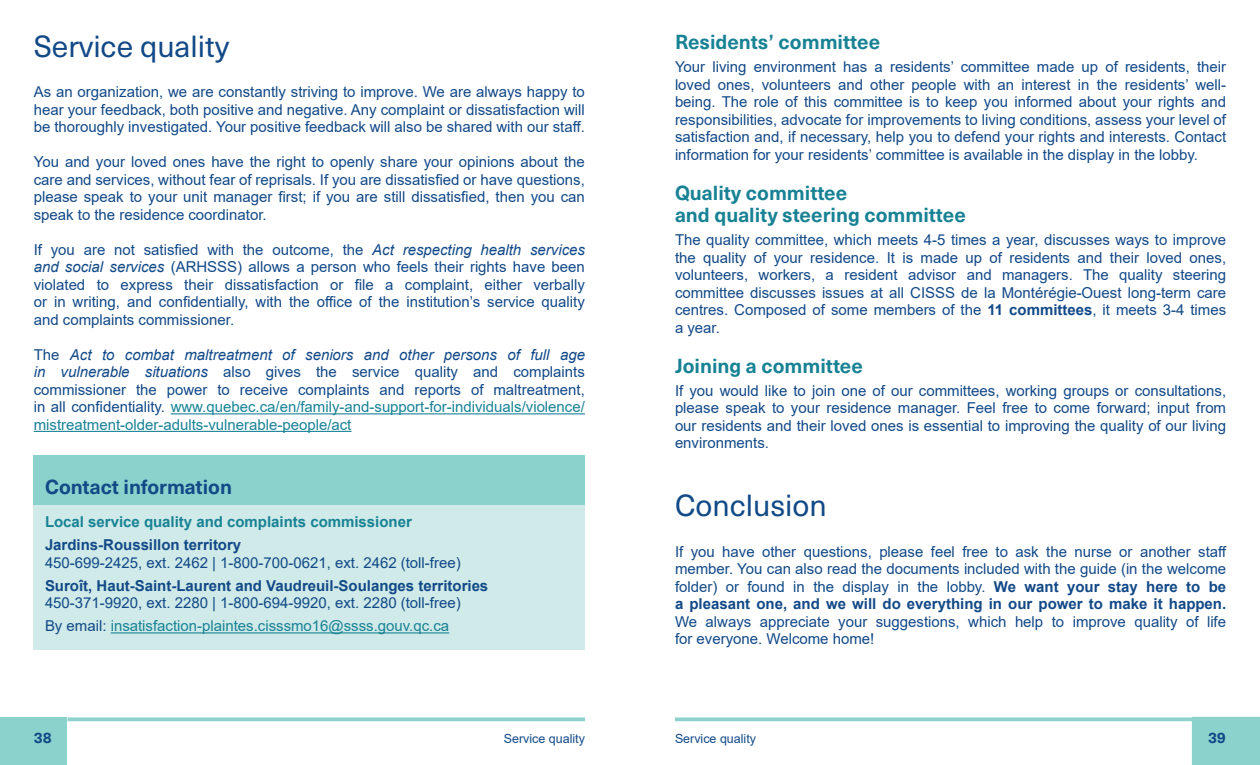
<style>
.page{position:relative;width:1260px;height:765px;background:#fff}
.page>*{position:absolute;margin:0;border:0;box-sizing:border-box;transform-origin:0 0}
.t1{font:30px "Neue Haas Unica W1 G";color:#124987}
.t2{font:700 20px/22.5px "Neue Haas Unica W1 G";color:#188295}
.t3{font:700 20px "Neue Haas Unica W1 G";color:#124987}
.t4{font:15px/17.5px "Arial";color:#124987;text-align:justify}
.t5{font:700 15px "Arial";color:#124987}
.t6{font:700 15px "Arial";color:#188295}
.t7{font:700 15px "Neue Haas Unica W1 G";color:#124987}
.t8{font:12.5px "Arial";color:#124987}
.s1{font-style:italic}
.s2{color:#188295}
.s3{font-weight:700}
</style>
<div class="page">
<div style="left:0;top:717px;width:68px;height:48px;background:#8bd1cc"></div>
<div style="left:1192px;top:717px;width:68px;height:48px;background:#8bd1cc"></div>
<svg style="left:68px;top:717px;width:517px;height:4px;background:#98d6d2"></svg>
<svg style="left:675px;top:717px;width:517px;height:4px;background:#98d6d1"></svg>
<hr style="left:171px;top:413px;width:414px;height:1px;background:#188295">
<hr style="left:34px;top:431px;width:318px;height:1px;background:#188295">
<div style="left:34px;top:456px;width:551px;height:49px;background:#8bd1cc"></div>
<div style="left:34px;top:505px;width:551px;height:145px;background:#cfeae8"></div>
<hr style="left:111px;top:632px;width:338px;height:1px;background:#188295">
<h1 class="t1" style="left:34px;top:24px;width:197px">Service quality</h1>
<p class="t4" style="left:34px;top:83px;width:553px">As an organization, we are constantly striving to improve. We are always happy to hear your feedback, both positive and negative. Any complaint or dissatisfaction will be thoroughly investigated. Your positive feedback will also be shared with our staff.</p>
<p class="t4" style="left:34px;top:153px;width:553px">You and your loved ones have the right to openly share your opinions about the care and services, without fear of reprisals. If you are dissatisfied or have questions, please speak to your unit manager first; if you are still dissatisfied, then you can speak to the residence coordinator.</p>
<p class="t4" style="left:34px;top:241px;width:553px">If you are not satisfied with the outcome, the <span class="s1">Act respecting health services and social services</span> (ARHSSS) allows a person who feels their rights have been violated to express their dissatisfaction or file a complaint, either verbally or in writing, and confidentially, with the office of the institution’s service quality and complaints commissioner.</p>
<p class="t4" style="left:34px;top:346px;width:553px">The <span class="s1">Act to combat maltreatment of seniors and other persons of full age in vulnerable situations</span> also gives the service quality and complaints commissioner the power to receive complaints and reports of maltreatment, in all confidentiality. <span class="s2">www.quebec.ca/en/family-and-support-for-individuals/violence/ mistreatment-older-adults-vulnerable-people/act</span></p>
<h2 class="t3" style="left:45px;top:471px;width:189px">Contact information</h2>
<p class="t6" style="left:45px;top:511px;width:368px">Local service quality and complaints commissioner</p>
<p class="t5" style="left:45px;top:534px;width:198px">Jardins-Roussillon territory</p>
<p class="t4" style="left:45px;top:553px;width:417px">450-699-2425, ext. 2462 | 1-800-700-0621, ext. 2462 (toll-free)</p>
<p class="t5" style="left:45px;top:575px;width:445px">Suroît, Haut-Saint-Laurent and Vaudreuil-Soulanges territories</p>
<p class="t4" style="left:45px;top:591px;width:417px;line-height:23.1px">450-371-9920, ext. 2280 | 1-800-694-9920, ext. 2280 (toll-free)<br>By email: <span class="s2">insatisfaction-plaintes.cisssmo16@ssss.gouv.qc.ca</span></p>
<h2 class="t2" style="left:675px;top:29px;width:207px">Residents’ committee</h2>
<p class="t4" style="left:675px;top:58px;width:553px">Your living environment has a residents’ committee made up of residents, their loved ones, volunteers and other people with an interest in the residents’ well&shy;being. The role of this committee is to keep you informed about your rights and responsibilities, advocate for improvements to living conditions, assess your level of satisfaction and, if necessary, help you to defend your rights and interests. Contact information for your residents’ committee is available in the display in the lobby.</p>
<h2 class="t2" style="left:675px;top:180px;width:292px">Quality committee<br>and quality steering committee</h2>
<p class="t4" style="left:675px;top:231px;width:553px">The quality committee, which meets 4-5 times a year, discusses ways to improve the quality of your residence. It is made up of residents and their loved ones, volunteers, workers, a resident advisor and managers. The quality steering committee discusses issues at all CISSS de la Montérégie-Ouest long-term care centres. Composed of some members of the <span class="s3">11 committees</span>, it meets 3-4 times a year.</p>
<h2 class="t2" style="left:675px;top:353px;width:189px">Joining a committee</h2>
<p class="t4" style="left:675px;top:382px;width:553px">If you would like to join one of our committees, working groups or consultations, please speak to your residence manager. Feel free to come forward; input from our residents and their loved ones is essential to improving the quality of our living environments.</p>
<h1 class="t1" style="left:675px;top:483px;width:153px">Conclusion</h1>
<p class="t4" style="left:675px;top:542px;width:553px">If you have other questions, please feel free to ask the nurse or another staff member. You can also read the documents included with the guide (in the welcome folder) or found in the display in the lobby. <span class="s3">We want your stay here to be a pleasant one, and we will do everything in our power to make it happen.</span></p>
<p class="t4" style="left:675px;top:612px;width:553px">We always appreciate your suggestions, which help to improve quality of life for everyone. Welcome home!</p>
<p class="t7" style="left:34px;top:726px;width:20px">38</p>
<p class="t8" style="left:504px;top:730px;width:83px">Service quality</p>
<p class="t8" style="left:675px;top:730px;width:83px">Service quality</p>
<p class="t7" style="left:1208px;top:726px;width:20px">39</p>
</div>
